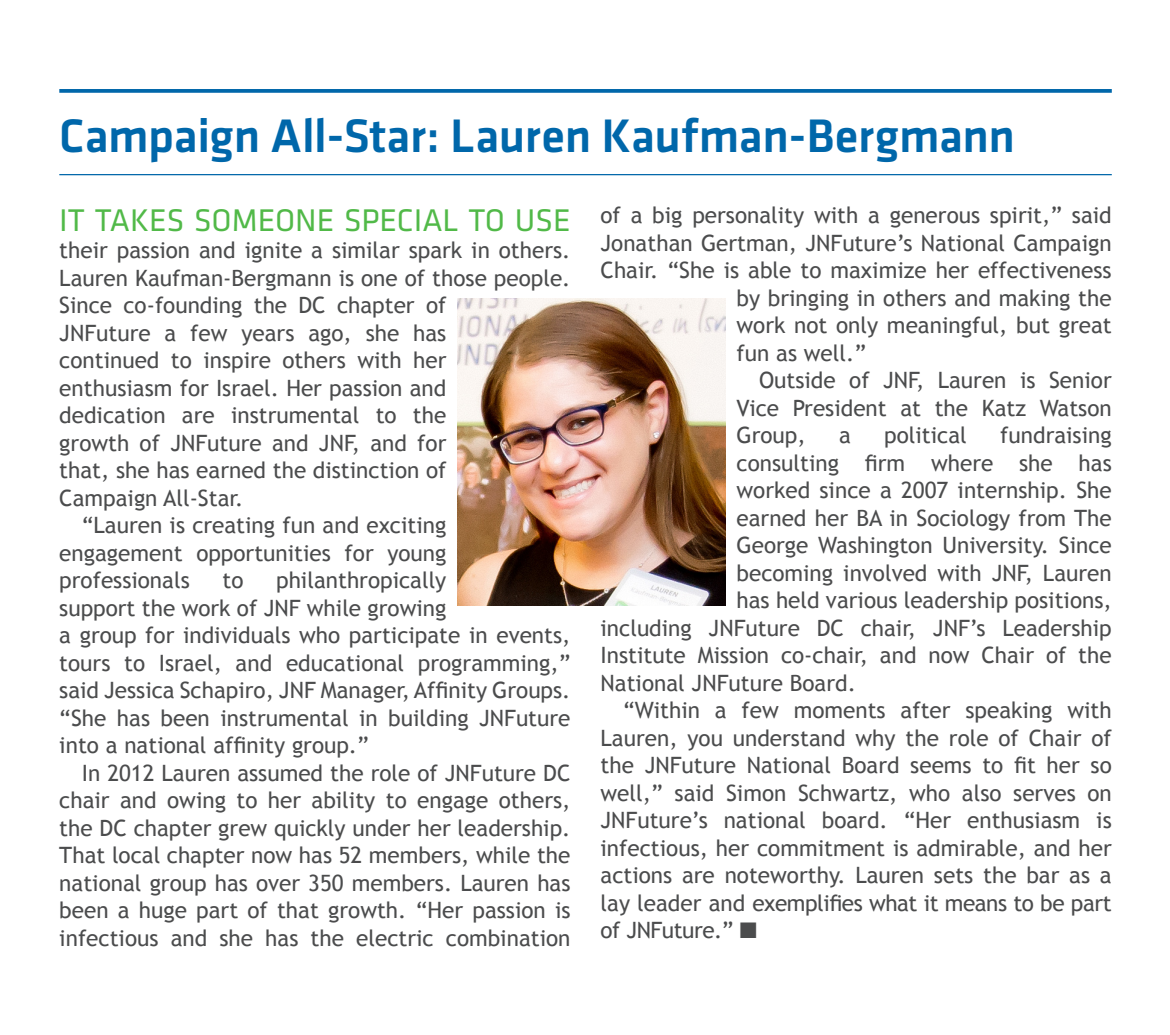
<style>
.page{position:relative;width:1170px;height:1035px;background:#fff}
.page>*{position:absolute;margin:0;border:0;box-sizing:border-box;transform-origin:0 0}
.t1{font:500 48.75px "Klavika";letter-spacing:-.005em;color:#0067aa}
.t2{font:32.5px "Klavika";color:#51b948}
.t3{font:22.5px/27.5px "Trebuchet MS";color:#4b4c4d;text-align:justify}
</style>
<div class="page">
<svg style="left:59px;top:89px;width:1053px;height:4px;background:#0f6faf"></svg>
<hr style="left:59px;top:174px;width:1053px;height:1px;background:#0067aa">
<img style="left:458px;top:299px;width:267px;height:306px">
<p class="t1" style="left:59px;top:109px;width:957px">Campaign All-Star: Lauren Kaufman-Bergmann</p>
<p class="t2" style="left:59px;top:202px;width:513px">IT TAKES SOMEONE SPECIAL TO USE</p>
<p class="t3" style="left:59px;top:237px;width:513px;text-align:left">their passion and ignite a similar spark in others.<br>Lauren Kaufman-Bergmann is one of those people.<br>Since co-founding the DC chapter of<br>JNFuture a few years ago, she has<br>continued to inspire others with her<br>enthusiasm for Israel. Her passion and<br>dedication are instrumental to the<br>growth of JNFuture and JNF, and for<br>that, she has earned the distinction of<br>Campaign All-Star.</p>
<p class="t3" style="left:59px;top:512px;width:389px;text-indent:22px">“Lauren is creating fun and exciting engagement opportunities for young professionals</p>
<p class="t3" style="left:59px;top:567px;width:513px;text-align:left;text-indent:217px">philanthropically<br>support the work of JNF while growing<br>a group for individuals who participate in events, tours to Israel, and educational programming,” said Jessica Schapiro, JNF Manager, Affinity Groups. “She has been instrumental in building JNFuture into a national affinity group.”</p>
<p class="t3" style="left:59px;top:759px;width:513px;text-indent:22px">In 2012 Lauren assumed the role of JNFuture DC chair and owing to her ability to engage others, the DC chapter grew quickly under her leadership.<br>That local chapter now has 52 members, while the national group has over 350 members. Lauren has been a huge part of that growth. “Her passion is infectious and she has the electric combination</p>
<p class="t3" style="left:222px;top:567px;width:22px">to</p>
<p class="t3" style="left:601px;top:202px;width:513px">of a big personality with a generous spirit,” said</p>
<p class="t3" style="left:601px;top:229px;width:513px">Jonathan Gertman, JNFuture’s National Campaign</p>
<p class="t3" style="left:601px;top:257px;width:513px">Chair. “She is able to maximize her effectiveness</p>
<p class="t3" style="left:737px;top:284px;width:377px">by bringing in others and making the</p>
<p class="t3" style="left:737px;top:312px;width:377px">work not only meaningful, but great</p>
<p class="t3" style="left:737px;top:339px;width:131px">fun as well.”</p>
<p class="t3" style="left:737px;top:367px;width:377px;text-indent:22px">Outside of JNF, Lauren is Senior Vice President at the Katz Watson Group,</p>
<p class="t3" style="left:839px;top:422px;width:13px">a</p>
<p class="t3" style="left:884px;top:422px;width:84px">political</p>
<p class="t3" style="left:1000px;top:422px;width:113px">fundraising</p>
<p class="t3" style="left:737px;top:449px;width:377px">consulting firm where she has</p>
<p class="t3" style="left:737px;top:477px;width:377px">worked since a 2007 internship. She</p>
<p class="t3" style="left:737px;top:504px;width:377px">earned her BA in Sociology from The</p>
<p class="t3" style="left:737px;top:532px;width:377px">George Washington University. Since</p>
<p class="t3" style="left:737px;top:559px;width:377px">becoming involved with JNF, Lauren</p>
<p class="t3" style="left:737px;top:587px;width:377px">has held various leadership positions,</p>
<p class="t3" style="left:601px;top:614px;width:513px">including JNFuture DC chair, JNF’s Leadership</p>
<p class="t3" style="left:601px;top:642px;width:513px">Institute Mission co-chair, and now Chair of the</p>
<p class="t3" style="left:601px;top:669px;width:257px">National JNFuture Board.</p>
<p class="t3" style="left:601px;top:697px;width:513px;text-indent:22px">“Within a few moments after speaking with Lauren, you understand why the role of Chair of the JNFuture National Board seems to fit her so well,” said Simon Schwartz, who also serves on JNFuture’s national board. “Her enthusiasm is infectious, her commitment is admirable, and her actions are noteworthy. Lauren sets the bar as a lay leader and exemplifies what it means to be part of JNFuture.” ■</p>
</div>
